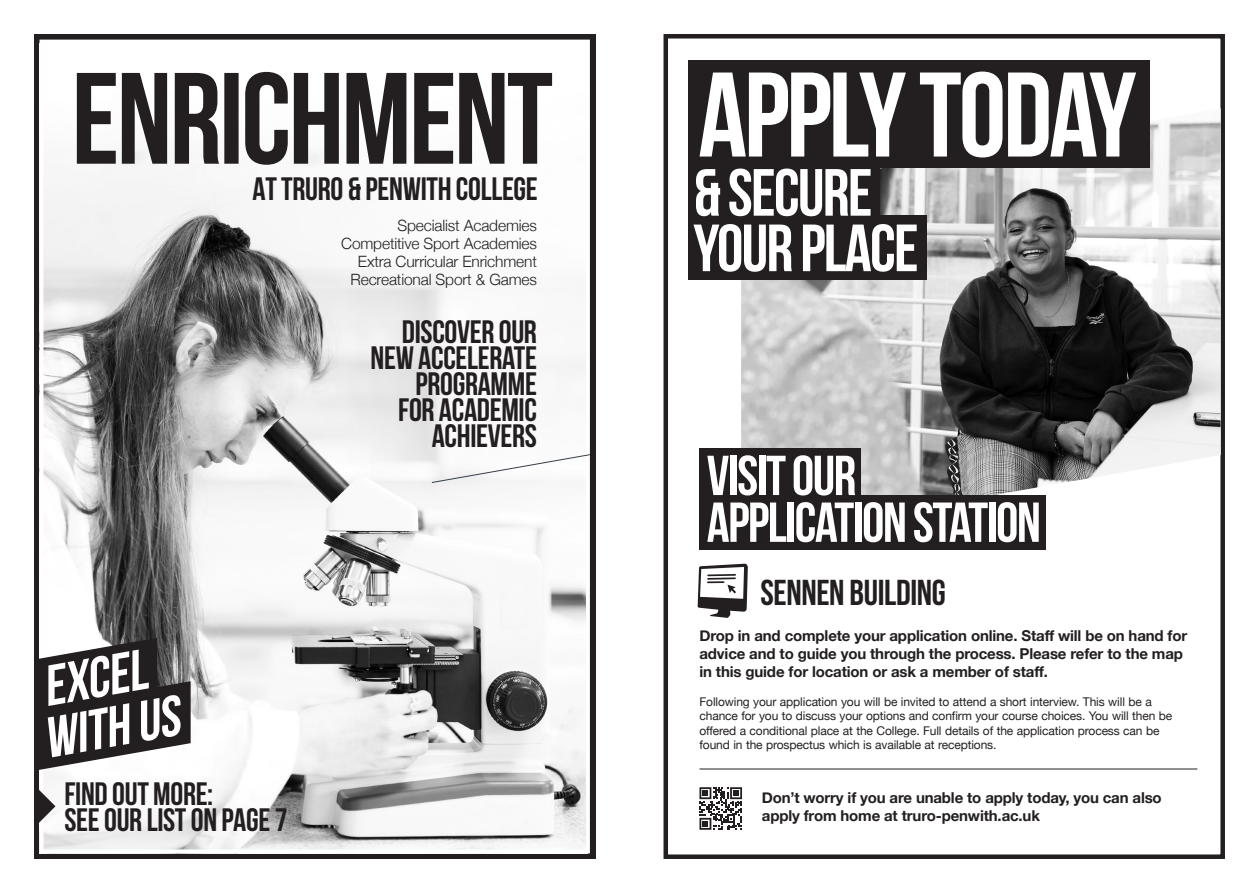
<style>
.page{position:relative;width:1259px;height:893px;background:#fff}
.page>*{position:absolute;margin:0;border:0;box-sizing:border-box;transform-origin:0 0}
.t1{font:700 120px "Bebas Neue";letter-spacing:-.025em;color:#fff}
.t2{font:700 66.6px "Bebas Neue";letter-spacing:-.025em;color:#fff}
.t3{font:700 56.1px/46.8px "Bebas Neue";letter-spacing:-.025em;color:#fff}
.t4{font:700 36px "Bebas Neue";letter-spacing:-.01em;color:#231f20}
.t5{font:700 32.4px/26px "Bebas Neue";letter-spacing:-.01em;color:#231f20;text-align:right}
.t6{font:300 15.6px "Helvetica Neue";letter-spacing:-.01em;color:#231f20}
.t7{font:700 15px/18px "Helvetica Neue";letter-spacing:-.01em;color:#231f20}
.t8{font:12px/14.4px "Helvetica Neue";letter-spacing:-.01em;color:#231f20}
</style>
<div class="page">
<div style="left:663px;top:34px;width:562px;height:825px;border:4px solid #231f20"></div>
<img style="left:741px;top:108px;width:479px;height:387px">
<div style="left:688px;top:61px;width:461px;height:107px;background:#231f20"></div>
<div style="left:699px;top:448px;width:162px;height:54px;background:#231f20"></div>
<div style="left:699px;top:495px;width:347px;height:54px;background:#231f20"></div>
<svg style="left:697px;top:297px;width:56px;height:321px"></svg>
<hr style="left:699px;top:769px;width:498px;height:1px;background:#231f20">
<div style="left:688px;top:160px;width:191px;height:64px;background:#231f20"></div>
<div style="left:688px;top:216px;width:239px;height:64px;background:#231f20"></div>
<svg style="left:699px;top:787px;width:43px;height:43px"></svg>
<div style="left:34px;top:34px;width:561px;height:825px;background:linear-gradient(to right,#231f20,#231f20)"></div>
<img style="left:45px;top:45px;width:540px;height:803px">
<div style="left:40px;top:40px;width:550px;height:813px;border:4px solid #fff"></div>
<svg style="left:77px;top:72px;width:475px;height:93px"></svg>
<svg style="left:38px;top:632px;width:153px;height:138px"></svg>
<svg style="left:431px;top:454px;width:159px;height:29px"></svg>
<svg style="left:38px;top:789px;width:17px;height:35px"></svg>
<p class="t5" style="left:252px;top:176px;width:287px">AT TRURO &amp; PENWITH COLLEGE</p>
<p class="t6" style="left:397px;top:212px;width:141px">Specialist Academies</p>
<p class="t6" style="left:341px;top:231px;width:197px">Competitive Sport Academies</p>
<p class="t6" style="left:358px;top:249px;width:180px">Extra Curricular Enrichment</p>
<p class="t6" style="left:350px;top:267px;width:188px">Recreational Sport &amp; Games</p>
<p class="t5" style="left:370px;top:319px;width:168px">DISCOVER OUR<br>NEW ACCELERATE<br>PROGRAMME<br>FOR ACADEMIC</p>
<p class="t5" style="left:432px;top:422px;width:107px">ACHIEVERS</p>
<p class="t5" style="left:64px;top:780px;width:150px">FIND OUT MORE:</p>
<p class="t5" style="left:64px;top:806px;width:225px">SEE OUR LIST ON PAGE 7</p>
<p class="t1" style="left:698px;top:49px;width:440px">APPLY TODAY</p>
<p class="t2" style="left:693px;top:156px;width:181px">&amp; SECURE</p>
<p class="t2" style="left:693px;top:212px;width:227px">YOUR PLACE</p>
<p class="t3" style="left:706px;top:452px;width:336px">VISIT OUR<br>APPLICATION STATION</p>
<p class="t4" style="left:760px;top:572px;width:187px">SENNEN BUILDING</p>
<p class="t7" style="left:699px;top:627px;width:489px">Drop in and complete your application online. Staff will be on hand for advice and to guide you through the process. Please refer to the map in this guide for location or ask a member of staff.</p>
<p class="t8" style="left:699px;top:695px;width:474px">Following your application you will be invited to attend a short interview. This will be a chance for you to discuss your options and confirm your course choices. You will then be offered a conditional place at the College. Full details of the application process can be found in the prospectus which is available at receptions.</p>
<p class="t7" style="left:762px;top:789px;width:401px">Don’t worry if you are unable to apply today, you can also apply from home at truro-penwith.ac.uk</p>
</div>
